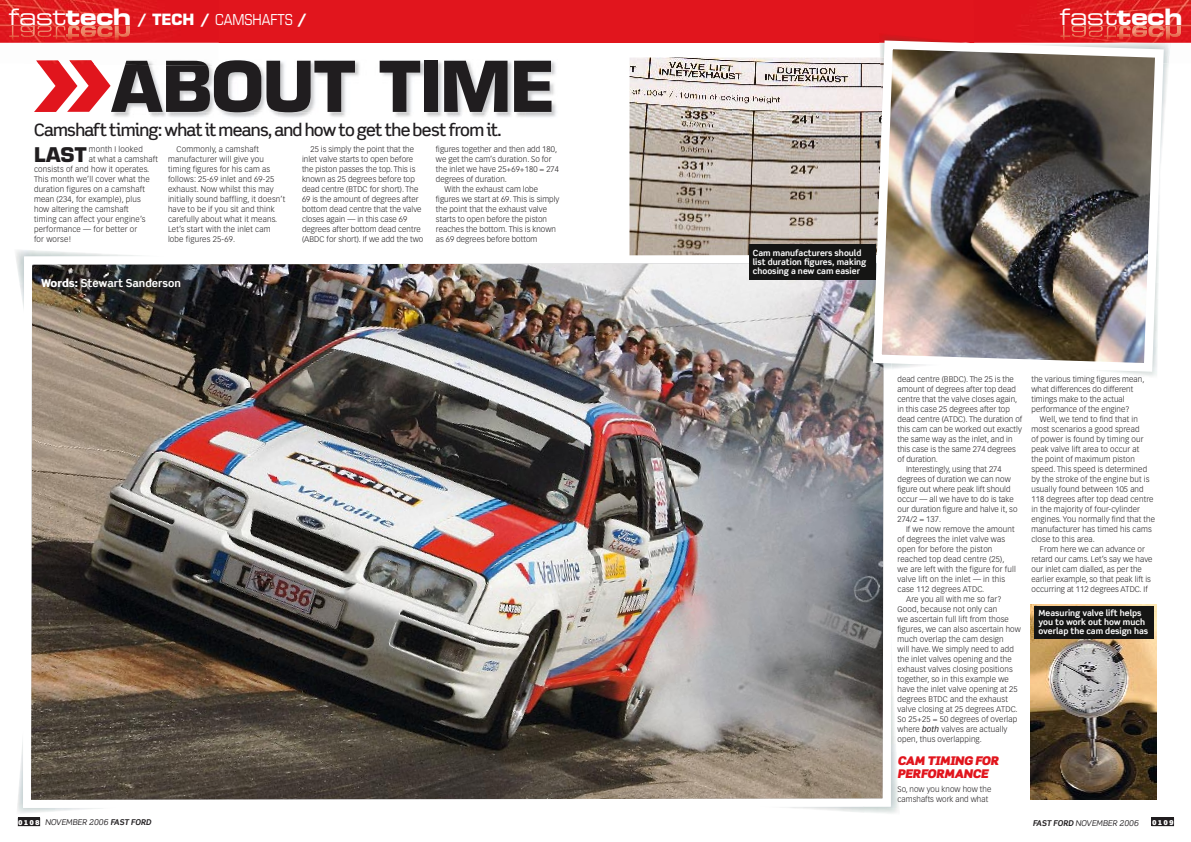
<style>
.page{position:relative;width:1191px;height:842px;background:#fff}
.page>*{position:absolute;margin:0;border:0;box-sizing:border-box;transform-origin:0 0}
.t1{font:700 68.3px "Eurostile";letter-spacing:-.01em;color:#201d1f}
.t2{font:22.8px "Eurostile Extended Two";color:#fff}
.t3{font:700 19.7px "Eurostile";color:#201d1f}
.t4{font:500 17px "Scene Alt";letter-spacing:-.04em;color:#201d1f}
.t5{font:condensed 15.1px "Eurostile";color:#fff}
.t6{font:italic 900 12px/13px "Scene Alt";letter-spacing:-.01em;color:#e1151d}
.t7{font:700 11px "Scene Alt";color:#fff}
.t8{font:700 8.5px/9px "Scene";color:#fff}
.t9{font:300 8px/10px "Vectora LH";letter-spacing:.02em;color:#201d1f}
.t10{font:italic 8px "Scene Alt";color:#201d1f}
.t11{font:900 6.7px "Scene Alt";color:#fff}
.s1{font-family:"Eurostile Extended Two";font-stretch:normal;font-size:22.8px}
.s2{font-family:"Eurostile Bold Extended Two";font-stretch:normal;font-size:22.8px}
.s3{font-weight:700;font-stretch:normal}
.s4{font-family:"Eurostile Bold Extended Two"}
.s5{font-weight:900}
.s6{font-weight:400;font-style:italic}
.s7{font-weight:900;font-style:normal;font-size:6.7px;color:#fff}
.s8{font-weight:700}
</style>
<div class="page">
<img style="left:629px;top:58px;width:244px;height:197px">
<img style="left:16px;top:250px;width:102px;height:34px">
<img style="left:20px;top:284px;width:3px;height:18px">
<img style="left:864px;top:655px;width:35px;height:158px">
<img style="left:17px;top:741px;width:23px;height:72px">
<img style="left:113px;top:61px;width:443px;height:57px">
<img style="left:113px;top:61px;width:438px;height:51px">
<svg style="left:34px;top:65px;width:77px;height:47px"></svg>
<svg style="left:18px;top:818px;width:22px;height:8px"></svg>
<svg style="left:1151px;top:818px;width:23px;height:8px"></svg>
<img style="left:23px;top:255px;width:868px;height:553px">
<img style="left:1031px;top:604px;width:126px;height:195px">
<div style="left:0;top:0;width:595px;height:43px;background:#e1151d"></div>
<img style="left:0;top:0;width:219px;height:65px">
<img style="left:110px;top:59px;width:108px;height:6px">
<img style="left:111px;top:60px;width:107px;height:6px">
<img style="left:69px;top:60px;width:25px;height:4px">
<img style="left:36px;top:60px;width:25px;height:4px">
<img style="left:9px;top:25px;width:121px;height:16px">
<div style="left:595px;top:0;width:596px;height:43px;background:#e1151d"></div>
<img style="left:1022px;top:0;width:169px;height:43px">
<img style="left:1060px;top:25px;width:121px;height:16px">
<img style="left:865px;top:279px;width:8px;height:93px">
<img style="left:882px;top:35px;width:48px;height:5px">
<img style="left:1163px;top:43px;width:7px;height:23px">
<img style="left:873px;top:40px;width:290px;height:332px">
<div style="left:748px;top:244px;width:127px;height:35px;background:#151514"></div>
<div style="left:1034px;top:606px;width:119px;height:33px;background:#151514"></div>
<h3 class="t5" style="left:8px;top:11px;width:300px"><span class="s1">fast</span><span class="s2">tech</span> <span class="s3">/ TECH /</span> CAMSHAFTS <span class="s3">/</span></h3>
<h2 class="t2" style="left:1059px;top:2px;width:125px">fast<span class="s4">tech</span></h2>
<h1 class="t1" style="left:112px;top:45px;width:446px">ABOUT TIME</h1>
<h3 class="t4" style="left:34px;top:120px;width:469px">Camshaft timing: what it means, and how to get the best from it.</h3>
<h3 class="t3" style="left:34px;top:142px;width:54px">LAST</h3>
<p class="t9" style="left:89px;top:144px;width:56px">month I looked</p>
<p class="t9" style="left:89px;top:154px;width:71px">at what a camshaft</p>
<p class="t9" style="left:34px;top:164px;width:117px">consists of and how it operates.</p>
<p class="t9" style="left:34px;top:174px;width:117px">This month we’ll cover what the</p>
<p class="t9" style="left:34px;top:184px;width:112px">duration figures on a camshaft</p>
<p class="t9" style="left:34px;top:194px;width:108px">mean (234, for example), plus</p>
<p class="t9" style="left:34px;top:204px;width:96px">how altering the camshaft</p>
<p class="t9" style="left:34px;top:214px;width:113px">timing can affect your engine’s</p>
<p class="t9" style="left:34px;top:224px;width:105px">performance — for better or</p>
<p class="t9" style="left:34px;top:234px;width:39px">for worse!</p>
<p class="t9" style="left:168px;top:144px;width:119px;text-indent:9px">Commonly, a camshaft manufacturer will give you timing figures for his cam as follows: 25-69 inlet and 69-25 exhaust. Now whilst this may initially sound baffling, it doesn’t have to be if you sit and think carefully about what it means.<br>Let’s start with the inlet cam lobe figures 25-69.</p>
<p class="t9" style="left:302px;top:144px;width:123px;text-indent:9px">25 is simply the point that the inlet valve starts to open before the piston passes the top. This is known as 25 degrees before top dead centre (BTDC for short). The<br>69 is the amount of degrees after bottom dead centre that the valve closes again — in this case 69 degrees after bottom dead centre (ABDC for short). If we add the two</p>
<p class="t9" style="left:436px;top:144px;width:123px">figures together and then add 180,</p>
<p class="t9" style="left:436px;top:154px;width:117px">we get the cam’s duration. So for</p>
<p class="t9" style="left:436px;top:164px;width:124px">the inlet we have 25+69+180 = 274</p>
<p class="t9" style="left:436px;top:174px;width:72px">degrees of duration.</p>
<p class="t9" style="left:444px;top:184px;width:95px">With the exhaust cam lobe</p>
<p class="t9" style="left:436px;top:194px;width:125px">figures we start at 69. This is simply</p>
<p class="t9" style="left:436px;top:204px;width:112px">the point that the exhaust valve</p>
<p class="t9" style="left:436px;top:214px;width:113px">starts to open before the piston</p>
<p class="t9" style="left:436px;top:224px;width:121px">reaches the bottom. This is known</p>
<p class="t9" style="left:436px;top:234px;width:103px">as 69 degrees before bottom</p>
<h3 class="t7" style="left:41px;top:276px;width:141px"><span class="s5">Words:</span> Stewart Sanderson</h3>
<p class="t8" style="left:753px;top:248px;width:115px">Cam manufacturers should list duration figures, making choosing a new cam easier</p>
<p class="t9" style="left:897px;top:374px;width:118px">dead centre (BBDC). The 25 is the</p>
<p class="t9" style="left:897px;top:384px;width:120px">amount of degrees after top dead</p>
<p class="t9" style="left:897px;top:394px;width:121px">centre that the valve closes again,</p>
<p class="t9" style="left:897px;top:404px;width:114px">in this case 25 degrees after top</p>
<p class="t9" style="left:897px;top:414px;width:126px">dead centre (ATDC). The duration of</p>
<p class="t9" style="left:897px;top:424px;width:126px">this cam can be worked out exactly</p>
<p class="t9" style="left:897px;top:434px;width:116px">the same way as the inlet, and in</p>
<p class="t9" style="left:897px;top:444px;width:120px">this case is the same 274 degrees</p>
<p class="t9" style="left:897px;top:454px;width:42px">of duration.</p>
<p class="t9" style="left:906px;top:464px;width:97px">Interestingly, using that 274</p>
<p class="t9" style="left:897px;top:474px;width:115px">degrees of duration we can now</p>
<p class="t9" style="left:897px;top:484px;width:115px">figure out where peak lift should</p>
<p class="t9" style="left:897px;top:494px;width:118px">occur — all we have to do is take</p>
<p class="t9" style="left:897px;top:504px;width:121px">our duration figure and halve it, so</p>
<p class="t9" style="left:897px;top:514px;width:45px">274/2 = 137.</p>
<p class="t9" style="left:906px;top:524px;width:110px">If we now remove the amount</p>
<p class="t9" style="left:897px;top:534px;width:109px">of degrees the inlet valve was</p>
<p class="t9" style="left:897px;top:544px;width:96px">open for before the piston</p>
<p class="t9" style="left:897px;top:554px;width:108px">reached top dead centre (25),</p>
<p class="t9" style="left:897px;top:564px;width:120px">we are left with the figure for full</p>
<p class="t9" style="left:897px;top:574px;width:109px">valve lift on the inlet — in this</p>
<p class="t9" style="left:897px;top:584px;width:88px">case 112 degrees ATDC.</p>
<p class="t9" style="left:906px;top:594px;width:97px">Are you all with me so far?</p>
<p class="t9" style="left:897px;top:604px;width:101px">Good, because not only can</p>
<p class="t9" style="left:897px;top:614px;width:113px">we ascertain full lift from those</p>
<p class="t9" style="left:897px;top:624px;width:125px">figures, we can also ascertain how</p>
<p class="t9" style="left:897px;top:634px;width:108px">much overlap the cam design</p>
<p class="t9" style="left:897px;top:644px;width:118px">will have. We simply need to add</p>
<p class="t9" style="left:897px;top:654px;width:116px">the inlet valves opening and the</p>
<p class="t9" style="left:897px;top:664px;width:117px">exhaust valves closing positions</p>
<p class="t9" style="left:897px;top:674px;width:113px">together, so in this example we</p>
<p class="t9" style="left:897px;top:684px;width:122px">have the inlet valve opening at 25</p>
<p class="t9" style="left:897px;top:694px;width:112px">degrees BTDC and the exhaust</p>
<p class="t9" style="left:897px;top:704px;width:122px">valve closing at 25 degrees ATDC.</p>
<p class="t9" style="left:897px;top:714px;width:121px">So 25+25 = 50 degrees of overlap</p>
<p class="t9" style="left:897px;top:724px;width:111px">where <span class="s6">both</span> valves are actually</p>
<p class="t9" style="left:897px;top:734px;width:86px">open, thus overlapping.</p>
<h3 class="t6" style="left:897px;top:754px;width:103px">CAM TIMING FOR<br>PERFORMANCE</h3>
<p class="t9" style="left:897px;top:784px;width:95px">So, now you know how the camshafts work and what</p>
<p class="t9" style="left:1031px;top:374px;width:114px">the various timing figures mean, what differences do different timings make to the actual performance of the engine?</p>
<p class="t9" style="left:1031px;top:414px;width:125px;text-indent:9px">Well, we tend to find that in most scenarios a good spread<br>of power is found by timing our peak valve lift area to occur at<br>the point of maximum piston speed. This speed is determined by the stroke of the engine but is usually found between 105 and<br>118 degrees after top dead centre in the majority of four-cylinder engines. You normally find that the manufacturer has timed his cams close to this area.</p>
<p class="t9" style="left:1031px;top:544px;width:123px;text-indent:9px">From here we can advance or retard our cams. Let’s say we have our inlet cam dialled, as per the earlier example, so that peak lift is occurring at 112 degrees ATDC. If</p>
<p class="t8" style="left:1038px;top:609px;width:111px">Measuring valve lift helps you to work out how much overlap the cam design has</p>
<p class="t10" style="left:18px;top:817px;width:134px"><span class="s7">0 1 0 8</span> NOVEMBER 2006 <span class="s8">FAST FORD</span></p>
<p class="t10" style="left:1032px;top:818px;width:107px"><span class="s8">FAST FORD</span> NOVEMBER 2006</p>
<p class="t11" style="left:1152px;top:818px;width:23px">0109</p>
</div>
